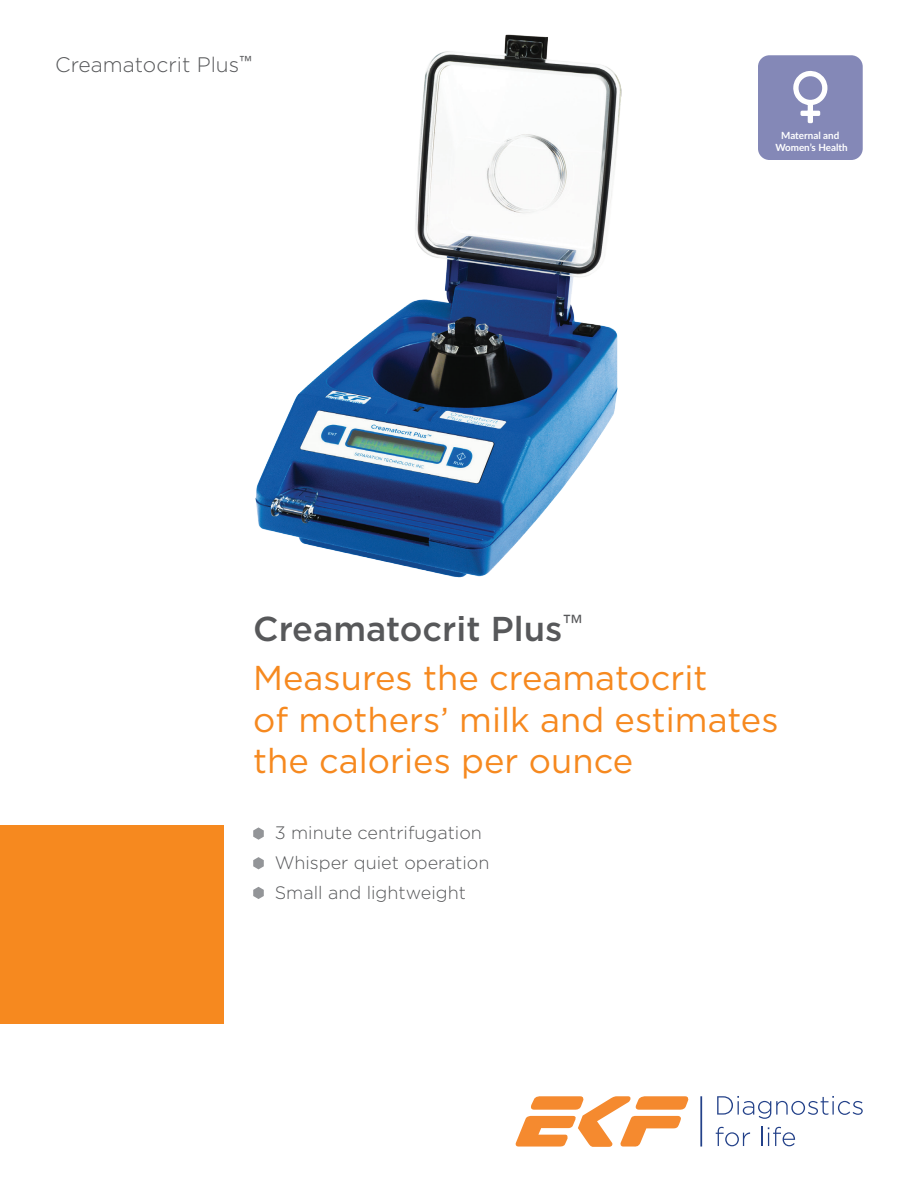
<style>
.page{position:relative;width:918px;height:1188px;background:#fff}
.page>*{position:absolute;margin:0;border:0;box-sizing:border-box;transform-origin:0 0}
.t1{font:34.5px/41.4px "Gotham";color:#f6891f}
.t2{font:500 34.5px "Gotham";color:#57585a}
.t3{font:300 21px "Gotham";color:#57585a}
.t4{font:300 18px/30px "Gotham";color:#57585a}
.t5{font:700 9.9px/11.9px "Lato";color:#fff;text-align:center}
</style>
<div class="page">
<div style="left:758px;top:55px;width:105px;height:105px;background:#8488b7;border-radius:11px"></div>
<svg style="left:793px;top:70px;width:35px;height:54px"></svg>
<div style="left:0;top:825px;width:224px;height:199px;background:#f6891f"></div>
<img style="left:255px;top:34px;width:367px;height:544px">
<svg style="left:253px;top:827px;width:11px;height:13px"></svg>
<svg style="left:253px;top:857px;width:11px;height:12px"></svg>
<svg style="left:253px;top:887px;width:11px;height:12px"></svg>
<svg style="left:516px;top:1096px;width:173px;height:51px"></svg>
<hr style="left:700px;top:1096px;width:2px;height:51px;background:#234189">
<svg style="left:717px;top:1096px;width:146px;height:23px"></svg>
<svg style="left:716px;top:1127px;width:34px;height:19px"></svg>
<svg style="left:761px;top:1127px;width:34px;height:19px"></svg>
<p class="t3" style="left:55px;top:51px;width:198px">Creamatocrit Plus<sup>™</sup></p>
<p class="t2" style="left:253px;top:606px;width:331px">Creamatocrit Plus<sup>™</sup></p>
<p class="t5" style="left:775px;top:129px;width:74px">Maternal and<br>Women’s Health</p>
<p class="t1" style="left:253px;top:657px;width:527px">Measures the creamatocrit<br>of mothers’ milk and estimates the calories per ounce</p>
<p class="t4" style="left:275px;top:817px;width:216px">3 minute centrifugation<br>Whisper quiet operation<br>Small and lightweight</p>
</div>
